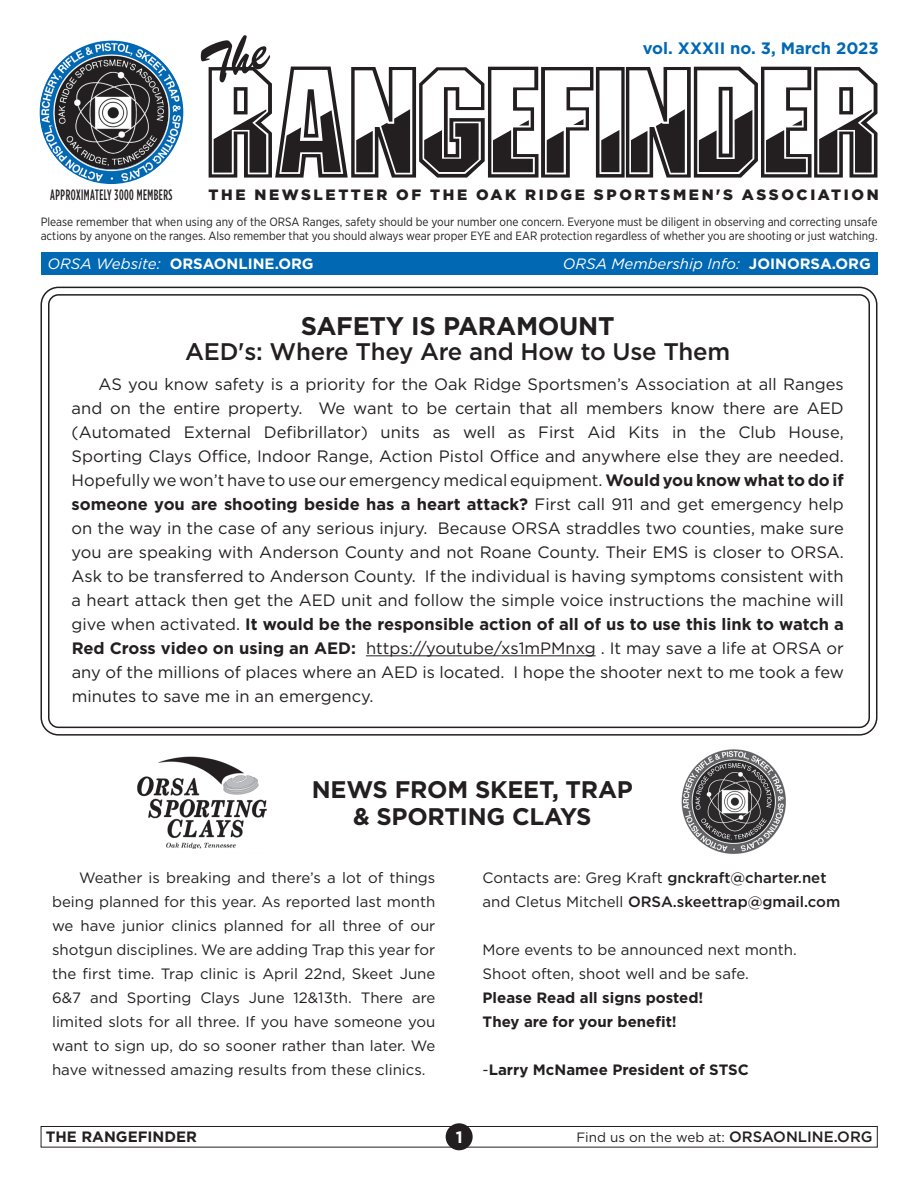
<style>
.page{position:relative;width:918px;height:1188px;background:#fff}
.page>*{position:absolute;margin:0;border:0;box-sizing:border-box;transform-origin:0 0}
.t1{font:149.55px "Gunmetal";color:#231f20}
.t2{font:700 25.5px "Gotham";letter-spacing:-.01em;color:#231f20}
.t3{font:500 24px "Gotham";letter-spacing:-.01em;color:#231f20}
.t4{font:700 24px/27px "Gotham";letter-spacing:-.01em;color:#231f20;text-align:center}
.t5{font:16.5px/24px "Gotham";color:#231f20;text-align:justify}
.t6{font:700 16.5px "Gotham";color:#0168b3}
.t7{font:700 16.5px "Gotham";color:#fff}
.t8{font:15px/24px "Gotham";color:#231f20;text-align:justify}
.t9{font:700 15px/24px "Gotham";color:#231f20}
.t10{font:500 15px/24px "Gotham";color:#231f20}
.t11{font:900 15px "Gotham";letter-spacing:.17em;color:#231f20}
.t12{font:italic 15px "Gotham";color:#fff}
.t13{font:700 15px "Gotham";color:#fff}
.t14{font:500 15px "Gotham Condensed";letter-spacing:.04em;color:#231f20;scale:.8 1}
.t15{font:13.5px "Gotham";color:#231f20}
.t16{font:12px/14.4px "Gotham Narrow";color:#231f20}
.s1{font-weight:400;font-style:italic}
.s2{font-weight:700;font-style:normal}
.s3{font-weight:700}
.s4{font-weight:400}
.s5{font-weight:500;font-size:15px}
</style>
<div class="page">
<div style="left:48px;top:294px;width:822px;height:434px;border:2px solid #231f20;border-radius:10px"></div>
<div style="left:41px;top:252px;width:837px;height:23px;background:#0168b3"></div>
<div style="left:41px;top:1126px;width:837px;height:22px;border:1px solid #231f20"></div>
<div style="left:446px;top:1123px;width:27px;height:27px;background:#231f20;border-radius:50%"></div>
<img style="left:39px;top:40px;width:144px;height:144px;border-radius:72px">
<img style="left:54px;top:55px;width:115px;height:114px;border-radius:57px">
<hr style="left:366px;top:656px;width:230px;height:1px;background:#231f20">
<img style="left:137px;top:756px;width:130px;height:93px">
<img style="left:681px;top:749px;width:105px;height:105px">
<p class="t6" style="left:643px;top:38px;width:237px">vol. XXXII no. 3, March 2023</p>
<p class="t14" style="left:50px;top:187px;width:154px">APPROXIMATELY 3000 MEMBERS</p>
<h1 class="t1" style="left:209px;top:55px;width:674px">RANGEFINDER</h1>
<p class="t11" style="left:209px;top:186px;width:672px">THE NEWSLETTER OF THE OAK RIDGE SPORTSMEN'S ASSOCIATION</p>
<p class="t16" style="left:41px;top:214px;width:839px">Please remember that when using any of the ORSA Ranges, safety should be your number one concern. Everyone must be diligent in observing and correcting unsafe actions by anyone on the ranges. Also remember that you should always wear proper EYE and EAR protection regardless of whether you are shooting or just watching.</p>
<p class="t13" style="left:47px;top:255px;width:268px"><span class="s1">ORSA Website:</span> ORSAONLINE.ORG</p>
<p class="t12" style="left:563px;top:255px;width:310px">ORSA Membership Info: <span class="s2">JOINORSA.ORG</span></p>
<h2 class="t2" style="left:301px;top:311px;width:316px">SAFETY IS PARAMOUNT</h2>
<h3 class="t3" style="left:185px;top:338px;width:547px">AED's: Where They Are and How to Use Them</h3>
<p class="t5" style="left:72px;top:372px;width:774px;text-indent:27px">AS you know safety is a priority for the Oak Ridge Sportsmen’s Association at all Ranges and on the entire property. We want to be certain that all members know there are AED (Automated External Defibrillator) units as well as First Aid Kits in the Club House, Sporting Clays Office, Indoor Range, Action Pistol Office and anywhere else they are needed.<br>Hopefully we won’t have to use our emergency medical equipment. <span class="s3">Would you know what to do if someone you are shooting beside has a heart attack?</span> First call 911 and get emergency help on the way in the case of any serious injury. Because ORSA straddles two counties, make sure you are speaking with Anderson County and not Roane County. Their EMS is closer to ORSA.<br>Ask to be transferred to Anderson County. If the individual is having symptoms consistent with a heart attack then get the AED unit and follow the simple voice instructions the machine will give when activated. <span class="s3">It would be the responsible action of all of us to use this link to watch a Red Cross video on using an AED:</span> https://youtube/xs1mPMnxg . It may save a life at ORSA or any of the millions of places where an AED is located. I hope the shooter next to me took a few minutes to save me in an emergency.</p>
<h3 class="t4" style="left:312px;top:775px;width:322px">NEWS FROM SKEET, TRAP &amp; SPORTING CLAYS</h3>
<p class="t8" style="left:52px;top:865px;width:385px;text-indent:27px">Weather is breaking and there’s a lot of things being planned for this year. As reported last month we have junior clinics planned for all three of our shotgun disciplines. We are adding Trap this year for the first time. Trap clinic is April 22nd, Skeet June 6&amp;7 and Sporting Clays June 12&amp;13th. There are limited slots for all three. If you have someone you want to sign up, do so sooner rather than later. We have witnessed amazing results from these clinics.</p>
<p class="t10" style="left:483px;top:865px;width:359px"><span class="s4">Contacts are: Greg Kraft</span> gnckraft@charter.net <span class="s4">and Cletus Mitchell</span> ORSA.skeettrap@gmail.com</p>
<p class="t8" style="left:483px;top:937px;width:316px">More events to be announced next month.<br>Shoot often, shoot well and be safe.</p>
<p class="t9" style="left:483px;top:985px;width:222px">Please Read all signs posted!<br>They are for your benefit!</p>
<p class="t9" style="left:483px;top:1057px;width:268px"><span class="s4">-</span>Larry McNamee President of STSC</p>
<p class="t9" style="left:46px;top:1125px;width:153px">THE RANGEFINDER</p>
<p class="t7" style="left:456px;top:1127px;width:8px">1</p>
<p class="t15" style="left:576px;top:1130px;width:298px">Find us on the web at: <span class="s5">ORSAONLINE.ORG</span></p>
</div>
